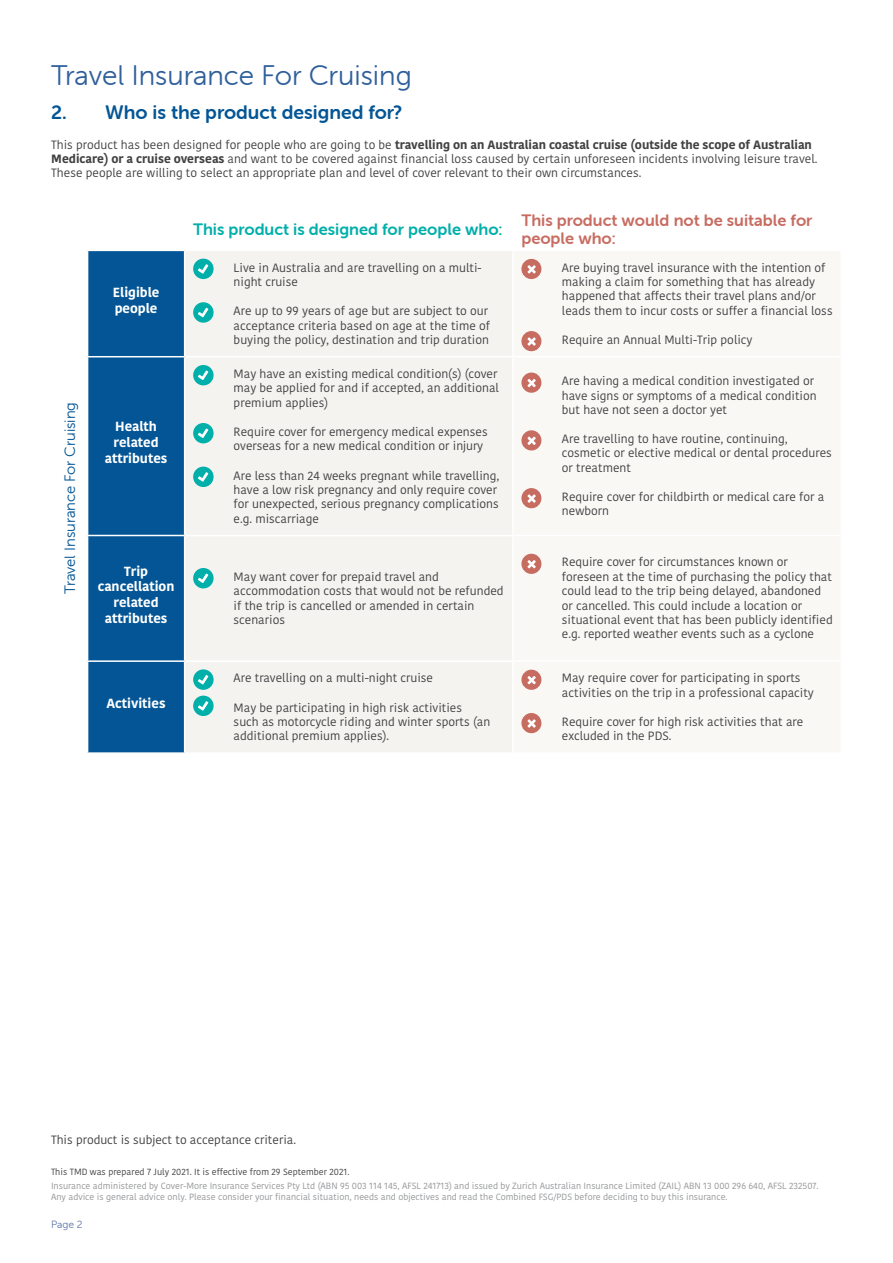
<style>
.page{position:relative;width:893px;height:1263px;background:#fff}
.page>*{position:absolute;margin:0;border:0;box-sizing:border-box;transform-origin:0 0}
.t1{font:28.2px "Museo Sans Rounded 300";color:#2f5f9c}
.t2{font:19.5px "Museo Sans Rounded 700";color:#035595}
.t3{font:16.5px/18px "Museo Sans Rounded 700";color:#c76c61}
.t4{font:16.5px "Museo Sans Rounded 700";color:#00afaa}
.t5{font:15px "Museo Sans Rounded 300";color:#035595}
.t6{font:700 13.2px/15.9px "Kohinoor";color:#fff;text-align:center}
.t7{font:12px/14.4px "Kohinoor";color:#414042}
.t8{font:10.5px "Museo Sans Rounded 300";color:#5e77ab}
.t9{font:9px/11.2px "Kohinoor";color:#939598}
.t10{font:9px "Kohinoor";color:#414042}
.s1{font-weight:700}
</style>
<div class="page">
<div style="left:88px;top:251px;width:96px;height:501px;background:#035595"></div>
<div style="left:186px;top:251px;width:326px;height:501px;background:#f5f3ef"></div>
<hr style="left:87px;top:660px;width:98px;height:2px;background:#fff">
<hr style="left:87px;top:356px;width:98px;height:1px;background:#fff">
<hr style="left:185px;top:356px;width:328px;height:1px;background:#fff">
<hr style="left:87px;top:535px;width:98px;height:1px;background:#fff">
<hr style="left:185px;top:535px;width:328px;height:1px;background:#fff">
<hr style="left:185px;top:660px;width:328px;height:2px;background:#fff">
<div style="left:193px;top:259px;width:21px;height:20px;background:#00afaa;border-radius:50%"></div>
<svg style="left:198px;top:264px;width:10px;height:10px"></svg>
<div style="left:193px;top:302px;width:21px;height:21px;background:#00afaa;border-radius:50%"></div>
<svg style="left:198px;top:308px;width:10px;height:9px"></svg>
<div style="left:521px;top:259px;width:20px;height:20px;background:#c76c61;border-radius:50%"></div>
<svg style="left:527px;top:265px;width:9px;height:9px"></svg>
<div style="left:521px;top:331px;width:20px;height:20px;background:#c76c61;border-radius:50%"></div>
<svg style="left:527px;top:337px;width:9px;height:9px"></svg>
<div style="left:193px;top:365px;width:21px;height:20px;background:#00afaa;border-radius:50%"></div>
<svg style="left:198px;top:371px;width:10px;height:9px"></svg>
<div style="left:193px;top:423px;width:21px;height:20px;background:#00afaa;border-radius:50%"></div>
<svg style="left:198px;top:429px;width:10px;height:9px"></svg>
<div style="left:193px;top:467px;width:21px;height:20px;background:#00afaa;border-radius:50%"></div>
<svg style="left:198px;top:472px;width:10px;height:10px"></svg>
<div style="left:521px;top:373px;width:20px;height:20px;background:#c76c61;border-radius:50%"></div>
<svg style="left:527px;top:379px;width:9px;height:8px"></svg>
<div style="left:521px;top:430px;width:20px;height:20px;background:#c76c61;border-radius:50%"></div>
<svg style="left:527px;top:437px;width:9px;height:8px"></svg>
<div style="left:521px;top:488px;width:20px;height:20px;background:#c76c61;border-radius:50%"></div>
<svg style="left:527px;top:494px;width:9px;height:9px"></svg>
<div style="left:193px;top:568px;width:21px;height:20px;background:#00afaa;border-radius:50%"></div>
<svg style="left:198px;top:574px;width:10px;height:9px"></svg>
<div style="left:521px;top:554px;width:20px;height:20px;background:#c76c61;border-radius:50%"></div>
<svg style="left:527px;top:560px;width:9px;height:8px"></svg>
<div style="left:193px;top:669px;width:21px;height:21px;background:#00afaa;border-radius:50%"></div>
<svg style="left:198px;top:675px;width:10px;height:9px"></svg>
<div style="left:193px;top:696px;width:21px;height:20px;background:#00afaa;border-radius:50%"></div>
<svg style="left:198px;top:701px;width:10px;height:10px"></svg>
<div style="left:521px;top:670px;width:20px;height:20px;background:#c76c61;border-radius:50%"></div>
<svg style="left:527px;top:676px;width:9px;height:8px"></svg>
<div style="left:521px;top:713px;width:20px;height:20px;background:#c76c61;border-radius:50%"></div>
<svg style="left:527px;top:719px;width:9px;height:9px"></svg>
<h1 class="t1" style="left:51px;top:60px;width:362px">Travel Insurance For Cruising</h1>
<h2 class="t2" style="left:51px;top:102px;width:353px">2. Who is the product designed for?</h2>
<p class="t7" style="left:51px;top:137px;width:768px">This product has been designed for people who are going to be <span class="s1">travelling on an Australian coastal cruise (outside the scope of Australian<br>Medicare) or a cruise overseas</span> and want to be covered against financial loss caused by certain unforeseen incidents involving leisure travel.<br>These people are willing to select an appropriate plan and level of cover relevant to their own circumstances.</p>
<p class="t5" style="left:62px;top:594px;width:193px;rotate:-90deg">Travel Insurance For Cruising</p>
<p class="t6" style="left:113px;top:284px;width:48px;text-align:left">Eligible people</p>
<p class="t6" style="left:105px;top:419px;width:64px">Health related attributes</p>
<h3 class="t4" style="left:193px;top:220px;width:311px">This product is designed for people who:</h3>
<h3 class="t3" style="left:521px;top:212px;width:293px">This product would not be suitable for people who:</h3>
<p class="t7" style="left:234px;top:260px;width:250px">Live in Australia and are travelling on a multi&shy;night cruise</p>
<p class="t7" style="left:234px;top:304px;width:258px">Are up to 99 years of age but are subject to our acceptance criteria based on age at the time of buying the policy, destination and trip duration</p>
<p class="t7" style="left:234px;top:367px;width:267px">May have an existing medical condition(s) (cover may be applied for and if accepted, an additional premium applies)</p>
<p class="t7" style="left:234px;top:425px;width:256px">Require cover for emergency medical expenses overseas for a new medical condition or injury</p>
<p class="t7" style="left:234px;top:468px;width:267px">Are less than 24 weeks pregnant while travelling, have a low risk pregnancy and only require cover for unexpected, serious pregnancy complications e.g. miscarriage</p>
<p class="t7" style="left:562px;top:260px;width:272px">Are buying travel insurance with the intention of making a claim for something that has already happened that affects their travel plans and/or leads them to incur costs or suffer a financial loss</p>
<p class="t7" style="left:562px;top:333px;width:192px">Require an Annual Multi-Trip policy</p>
<p class="t7" style="left:562px;top:374px;width:256px">Are having a medical condition investigated or have signs or symptoms of a medical condition but have not seen a doctor yet</p>
<p class="t7" style="left:562px;top:432px;width:271px">Are travelling to have routine, continuing, cosmetic or elective medical or dental procedures or treatment</p>
<p class="t7" style="left:562px;top:490px;width:264px">Require cover for childbirth or medical care for a newborn</p>
<p class="t6" style="left:98px;top:563px;width:78px">Trip cancellation related attributes</p>
<p class="t7" style="left:234px;top:570px;width:271px">May want cover for prepaid travel and accommodation costs that would not be refunded if the trip is cancelled or amended in certain scenarios</p>
<p class="t6" style="left:107px;top:696px;width:60px">Activities</p>
<p class="t7" style="left:234px;top:671px;width:201px">Are travelling on a multi-night cruise</p>
<p class="t7" style="left:234px;top:700px;width:258px">May be participating in high risk activities<br>such as motorcycle riding and winter sports (an additional premium applies).</p>
<p class="t7" style="left:562px;top:555px;width:272px">Require cover for circumstances known or foreseen at the time of purchasing the policy that could lead to the trip being delayed, abandoned or cancelled. This could include a location or situational event that has been publicly identified e.g. reported weather events such as a cyclone</p>
<p class="t7" style="left:562px;top:671px;width:253px">May require cover for participating in sports activities on the trip in a professional capacity</p>
<p class="t7" style="left:562px;top:714px;width:243px">Require cover for high risk activities that are excluded in the PDS.</p>
<p class="t7" style="left:51px;top:1132px;width:246px">This product is subject to acceptance criteria.</p>
<p class="t10" style="left:51px;top:1166px;width:300px">This TMD was prepared 7 July 2021. It is effective from 29 September 2021.</p>
<p class="t9" style="left:51px;top:1180px;width:769px">Insurance administered by Cover-More Insurance Services Pty Ltd (ABN 95 003 114 145, AFSL 241713) and issued by Zurich Australian Insurance Limited (ZAIL) ABN 13 000 296 640, AFSL 232507.<br>Any advice is general advice only. Please consider your financial situation, needs and objectives and read the Combined FSG/PDS before deciding to buy this insurance.</p>
<p class="t8" style="left:51px;top:1219px;width:33px">Page 2</p>
</div>
